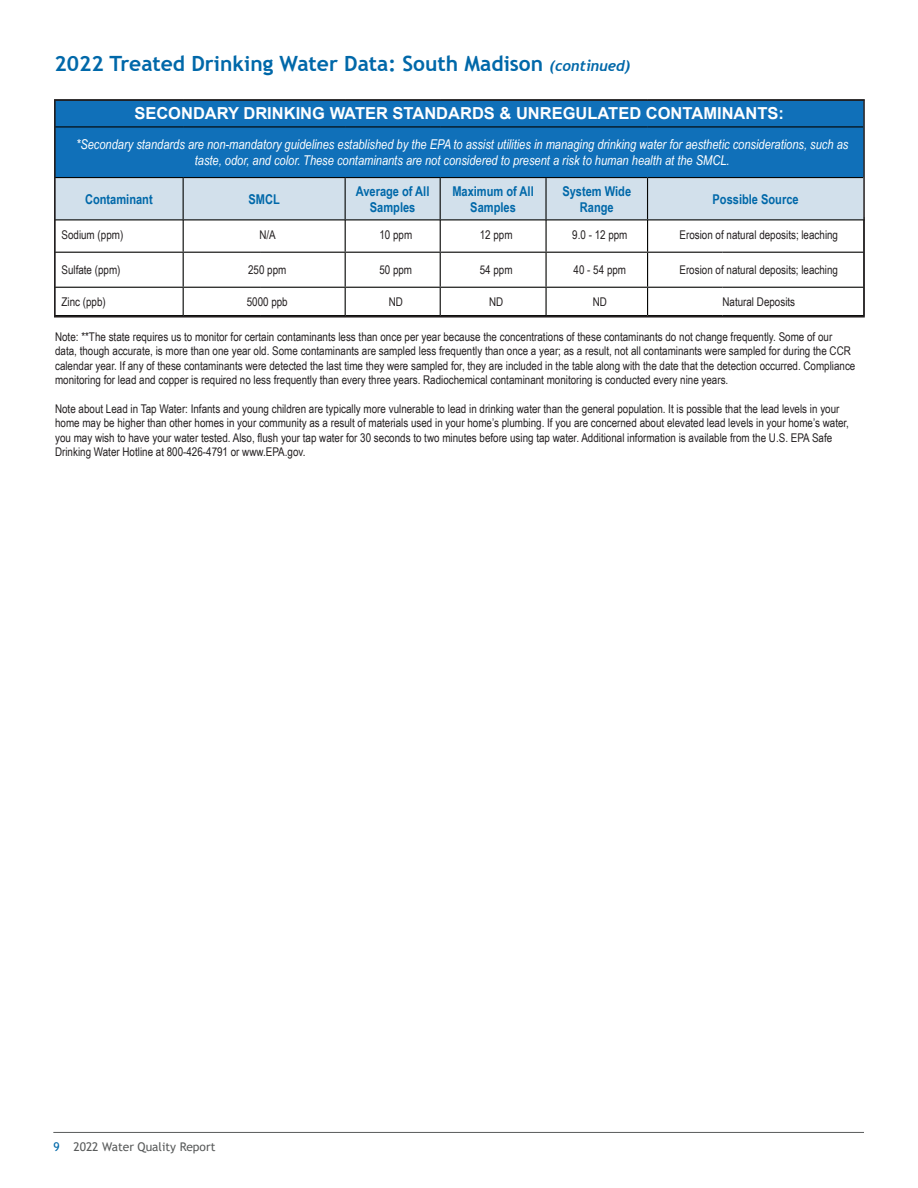
<style>
.page{position:relative;width:918px;height:1188px;background:#fff}
.page>*{position:absolute;margin:0;border:0;box-sizing:border-box;transform-origin:0 0}
.t1{font:700 21px "Trebuchet MS";color:#0068a9}
.t2{font:700 16.5px "Arial";color:#fff}
.t3{font:italic 13.5px/16.2px "Arial Narrow";color:#fff;text-align:center}
.t4{font:700 13.5px/16.2px "Arial Narrow";color:#0068a9;text-align:center}
.t5{font:12px/14.4px "Arial Narrow";color:#231f20}
.t6{font:12px "Trebuchet MS";color:#595b5b}
.s1{font-family:"Trebuchet";font-style:italic;font-size:15px}
.s2{color:#0068a9}
</style>
<div class="page">
<hr style="left:53px;top:1132px;width:811px;height:1px;background:#595b5b">
<hr style="left:183px;top:218px;width:1px;height:34px;background:#040503">
<hr style="left:345px;top:218px;width:1px;height:34px;background:#040503">
<hr style="left:440px;top:218px;width:1px;height:34px;background:#040503">
<hr style="left:545px;top:218px;width:2px;height:34px;background:#040503">
<hr style="left:647px;top:218px;width:1px;height:34px;background:#040503">
<hr style="left:183px;top:253px;width:1px;height:34px;background:#040503">
<hr style="left:345px;top:253px;width:1px;height:34px;background:#040503">
<hr style="left:440px;top:253px;width:1px;height:34px;background:#040503">
<hr style="left:545px;top:253px;width:2px;height:34px;background:#040503">
<hr style="left:647px;top:253px;width:1px;height:34px;background:#040503">
<hr style="left:54px;top:252px;width:129px;height:1px;background:#040503">
<hr style="left:183px;top:252px;width:78px;height:1px;background:#040503">
<hr style="left:261px;top:252px;width:84px;height:1px;background:#040503">
<hr style="left:345px;top:252px;width:95px;height:1px;background:#040503">
<hr style="left:440px;top:252px;width:106px;height:1px;background:#040503">
<hr style="left:546px;top:252px;width:102px;height:1px;background:#040503">
<hr style="left:648px;top:252px;width:75px;height:1px;background:#040503">
<hr style="left:723px;top:252px;width:141px;height:1px;background:#040503">
<svg style="left:183px;top:288px;width:1px;height:27px"></svg>
<svg style="left:345px;top:288px;width:1px;height:27px"></svg>
<svg style="left:440px;top:288px;width:1px;height:27px"></svg>
<hr style="left:545px;top:288px;width:2px;height:27px;background:#040503">
<svg style="left:647px;top:288px;width:1px;height:27px"></svg>
<hr style="left:54px;top:287px;width:129px;height:1px;background:#040503">
<hr style="left:183px;top:287px;width:78px;height:1px;background:#040503">
<hr style="left:261px;top:287px;width:84px;height:1px;background:#040503">
<hr style="left:345px;top:287px;width:95px;height:1px;background:#040503">
<hr style="left:440px;top:287px;width:106px;height:1px;background:#040503">
<hr style="left:546px;top:287px;width:102px;height:1px;background:#040503">
<hr style="left:648px;top:287px;width:75px;height:1px;background:#040503">
<hr style="left:723px;top:287px;width:141px;height:1px;background:#040503">
<div style="left:57px;top:102px;width:805px;height:75px;background:#1070b9"></div>
<div style="left:57px;top:178px;width:805px;height:41px;background:#d2e0eb"></div>
<hr style="left:54px;top:126px;width:129px;height:1px;background:#040503">
<hr style="left:183px;top:126px;width:162px;height:1px;background:#040503">
<hr style="left:345px;top:126px;width:95px;height:1px;background:#040503">
<hr style="left:440px;top:126px;width:106px;height:1px;background:#040503">
<hr style="left:546px;top:126px;width:102px;height:1px;background:#040503">
<hr style="left:648px;top:126px;width:215px;height:1px;background:#040503">
<hr style="left:183px;top:178px;width:1px;height:41px;background:#040503">
<hr style="left:345px;top:178px;width:1px;height:41px;background:#040503">
<hr style="left:440px;top:178px;width:1px;height:41px;background:#040503">
<hr style="left:545px;top:178px;width:2px;height:41px;background:#040503">
<hr style="left:647px;top:178px;width:1px;height:41px;background:#040503">
<hr style="left:54px;top:177px;width:129px;height:1px;background:#040503">
<hr style="left:183px;top:177px;width:162px;height:1px;background:#040503">
<hr style="left:345px;top:177px;width:95px;height:1px;background:#040503">
<hr style="left:440px;top:177px;width:106px;height:1px;background:#040503">
<hr style="left:546px;top:177px;width:102px;height:1px;background:#040503">
<hr style="left:648px;top:177px;width:215px;height:1px;background:#040503">
<hr style="left:54px;top:219px;width:129px;height:1px;background:#040503">
<hr style="left:183px;top:219px;width:162px;height:1px;background:#040503">
<hr style="left:345px;top:219px;width:95px;height:1px;background:#040503">
<hr style="left:440px;top:219px;width:106px;height:1px;background:#040503">
<hr style="left:546px;top:219px;width:102px;height:1px;background:#040503">
<hr style="left:648px;top:219px;width:217px;height:1px;background:#040503">
<div style="left:54px;top:99px;width:811px;height:219px;border:2px solid #231f20"></div>
<h1 class="t1" style="left:54px;top:50px;width:577px">2022 Treated Drinking Water Data: South Madison <span class="s1">(continued)</span></h1>
<h2 class="t2" style="left:134px;top:102px;width:651px">SECONDARY DRINKING WATER STANDARDS &amp; UNREGULATED CONTAMINANTS:</h2>
<p class="t3" style="left:76px;top:136px;width:774px">*Secondary standards are non-mandatory guidelines established by the EPA to assist utilities in managing drinking water for aesthetic considerations, such as taste, odor, and color. These contaminants are not considered to present a risk to human health at the SMCL.</p>
<p class="t4" style="left:85px;top:190px;width:69px">Contaminant</p>
<p class="t4" style="left:249px;top:190px;width:33px">SMCL</p>
<p class="t4" style="left:356px;top:182px;width:75px">Average of All<br>Samples</p>
<p class="t4" style="left:452px;top:182px;width:83px">Maximum of All<br>Samples</p>
<p class="t4" style="left:562px;top:182px;width:70px">System Wide<br>Range</p>
<p class="t4" style="left:713px;top:190px;width:88px">Possible Source</p>
<p class="t5" style="left:62px;top:227px;width:63px">Sodium (ppm)</p>
<p class="t5" style="left:259px;top:227px;width:18px">N/A</p>
<p class="t5" style="left:379px;top:227px;width:34px">10 ppm</p>
<p class="t5" style="left:480px;top:227px;width:34px">12 ppm</p>
<p class="t5" style="left:572px;top:227px;width:57px">9.0 - 12 ppm</p>
<p class="t5" style="left:680px;top:227px;width:160px">Erosion of natural deposits; leaching</p>
<p class="t5" style="left:61px;top:262px;width:61px">Sulfate (ppm)</p>
<p class="t5" style="left:248px;top:262px;width:40px">250 ppm</p>
<p class="t5" style="left:379px;top:262px;width:34px">50 ppm</p>
<p class="t5" style="left:480px;top:262px;width:34px">54 ppm</p>
<p class="t5" style="left:574px;top:262px;width:54px">40 - 54 ppm</p>
<p class="t5" style="left:679px;top:262px;width:160px">Erosion of natural deposits; leaching</p>
<p class="t5" style="left:61px;top:294px;width:46px">Zinc (ppb)</p>
<p class="t5" style="left:247px;top:294px;width:43px">5000 ppb</p>
<p class="t5" style="left:389px;top:294px;width:16px">ND</p>
<p class="t5" style="left:489px;top:294px;width:16px">ND</p>
<p class="t5" style="left:593px;top:294px;width:16px">ND</p>
<p class="t5" style="left:722px;top:294px;width:74px">Natural Deposits</p>
<p class="t5" style="left:55px;top:329px;width:802px">Note: **The state requires us to monitor for certain contaminants less than once per year because the concentrations of these contaminants do not change frequently. Some of our data, though accurate, is more than one year old. Some contaminants are sampled less frequently than once a year; as a result, not all contaminants were sampled for during the CCR calendar year. If any of these contaminants were detected the last time they were sampled for, they are included in the table along with the date that the detection occurred. Compliance monitoring for lead and copper is required no less frequently than every three years. Radiochemical contaminant monitoring is conducted every nine years.</p>
<p class="t5" style="left:55px;top:401px;width:795px">Note about Lead in Tap Water: Infants and young children are typically more vulnerable to lead in drinking water than the general population. It is possible that the lead levels in your home may be higher than other homes in your community as a result of materials used in your home’s plumbing. If you are concerned about elevated lead levels in your home’s water, you may wish to have your water tested. Also, flush your tap water for 30 seconds to two minutes before using tap water. Additional information is available from the U.S. EPA Safe Drinking Water Hotline at 800-426-4791 or www.EPA.gov.</p>
<p class="t6" style="left:53px;top:1139px;width:164px"><span class="s2">9</span> 2022 Water Quality Report</p>
</div>
